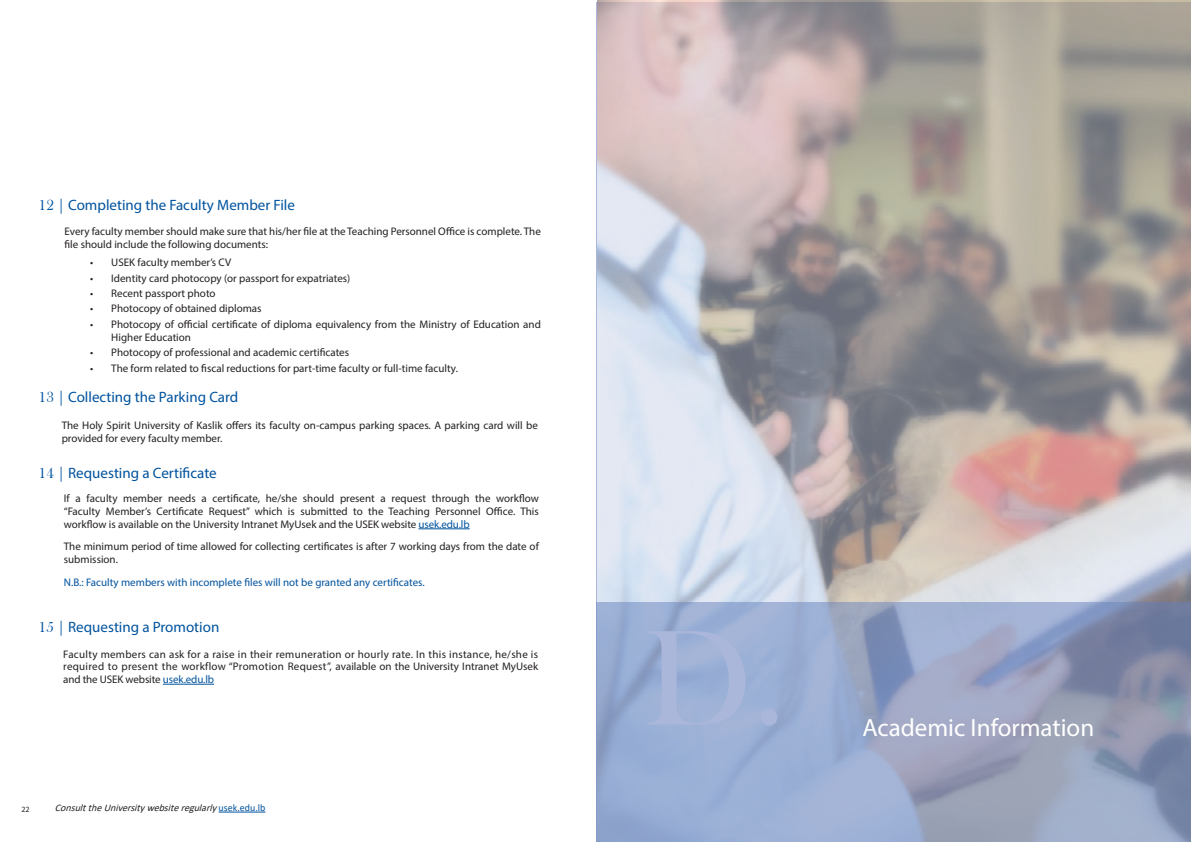
<style>
.page{position:relative;width:1191px;height:842px;background:#fff}
.page>*{position:absolute;margin:0;border:0;box-sizing:border-box;transform-origin:0 0}
.t1{font:140px "Bask Old Face";color:#aab7da}
.t2{font:25px "Myriad Pro";color:#fff}
.t3{font:15px "Myriad Pro";color:#01539e}
.Default{font:11px/12.6px "Myriad Pro";color:#231f20}
.Default-2{font:11px "Myriad Pro";color:#01539e}
.t4{font:italic 10px "Calibri";color:#231f20}
.t5{font:8px "Myriad Pro";color:#231f20}
.s1{font-family:"Bask Old Face"}
.s2{color:#01539e}
.s3{font-style:normal;color:#01539e}
</style>
<div class="page">
<hr style="left:418px;top:528px;width:52px;height:1px;background:#01539e">
<hr style="left:163px;top:684px;width:51px;height:1px;background:#01539e">
<img style="left:597px;top:1px;width:594px;height:601px">
<svg style="left:596px;top:602px;width:595px;height:240px;background:#96a5c6"></svg>
<hr style="left:219px;top:812px;width:46px;height:1px;background:#01539e">
<p class="t3" style="left:39px;top:195px;width:257px"><span class="s1">12 |</span> Completing the Faculty Member File</p>
<p class="Default" style="left:64px;top:225px;width:478px">Every faculty member should make sure that his/her file at the Teaching Personnel Office is complete. The file should include the following documents:</p>
<p class="Default" style="left:90px;top:256px;width:143px">• USEK faculty member’s CV</p>
<p class="Default" style="left:90px;top:271px;width:262px">• Identity card photocopy (or passport for expatriates)</p>
<p class="Default" style="left:90px;top:287px;width:127px">• Recent passport photo</p>
<p class="Default" style="left:90px;top:302px;width:173px">• Photocopy of obtained diplomas</p>
<p class="Default" style="left:111px;top:318px;width:431px;text-indent:-21px">• Photocopy of official certificate of diploma equivalency from the Ministry of Education and<br>Higher Education</p>
<p class="Default" style="left:90px;top:346px;width:260px">• Photocopy of professional and academic certificates</p>
<p class="Default" style="left:90px;top:361px;width:369px">• The form related to fiscal reductions for part-time faculty or full-time faculty.</p>
<p class="t3" style="left:39px;top:387px;width:201px"><span class="s1">13 |</span> Collecting the Parking Card</p>
<p class="Default" style="left:62px;top:419px;width:478px">The Holy Spirit University of Kaslik offers its faculty on-campus parking spaces. A parking card will be provided for every faculty member.</p>
<p class="t3" style="left:39px;top:464px;width:179px"><span class="s1">14 |</span> Requesting a Certificate</p>
<p class="Default" style="left:64px;top:492px;width:476px;text-align:justify">If a faculty member needs a certificate, he/she should present a request through the workflow “Faculty Member’s Certificate Request” which is submitted to the Teaching Personnel Office. This workflow is available on the University Intranet MyUsek and the USEK website <span class="s2">usek.edu.lb</span></p>
<p class="Default" style="left:64px;top:540px;width:476px">The minimum period of time allowed for collecting certificates is after 7 working days from the date of submission.</p>
<p class="Default-2" style="left:64px;top:575px;width:362px">N.B.: Faculty members with incomplete files will not be granted any certificates.</p>
<p class="t3" style="left:39px;top:617px;width:182px"><span class="s1">15 |</span> Requesting a Promotion</p>
<p class="Default" style="left:63px;top:648px;width:476px;text-align:justify">Faculty members can ask for a raise in their remuneration or hourly rate. In this instance, he/she is required to present the workflow “Promotion Request”, available on the University Intranet MyUsek and the USEK website <span class="s2">usek.edu.lb</span></p>
<p class="t5" style="left:21px;top:804px;width:10px">22</p>
<p class="t4" style="left:55px;top:801px;width:212px">ConsulttheUniversitywebsiteregularly<span class="s3">u s e k . e d u . l b</span></p>
<p class="t1" style="left:644px;top:601px;width:144px">D.</p>
<p class="t2" style="left:862px;top:712px;width:233px">Academic Information</p>
</div>
